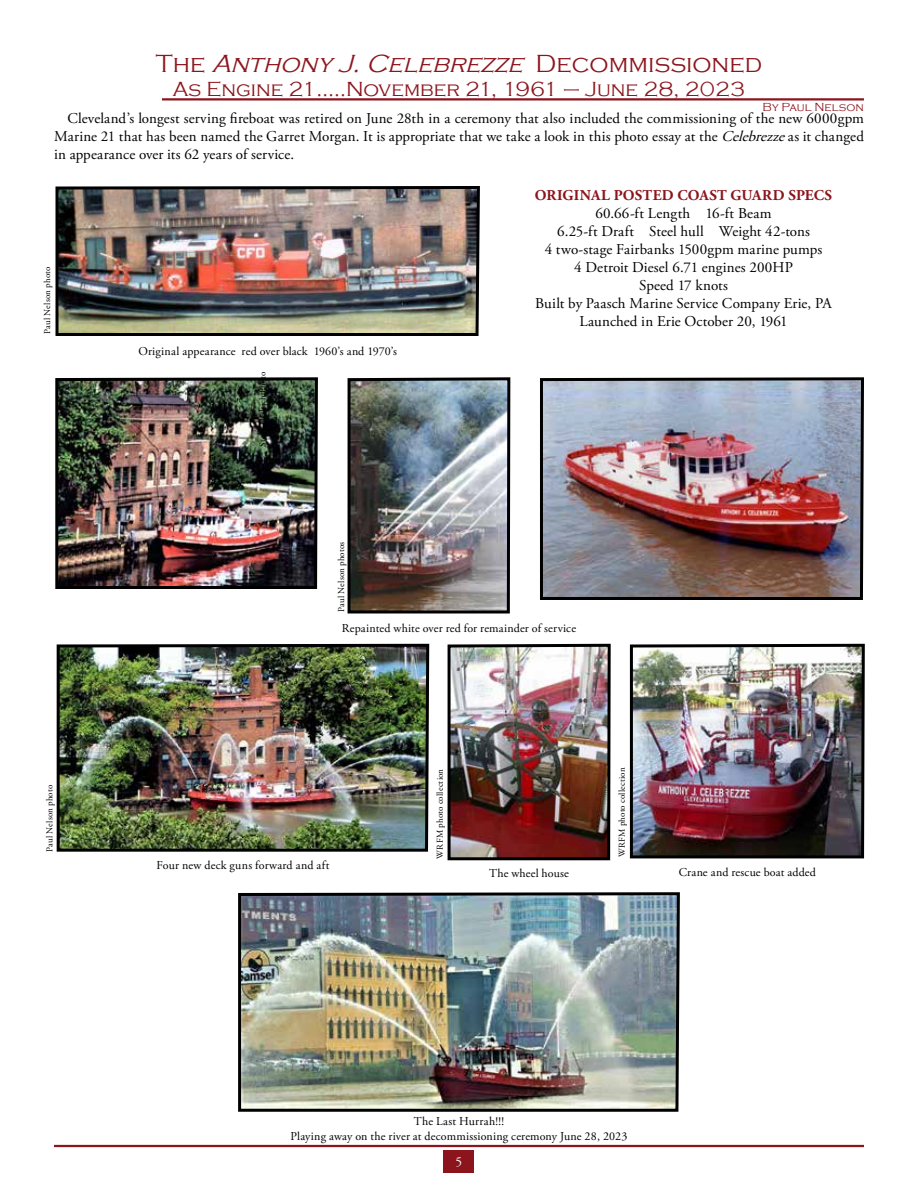
<style>
.page{position:relative;width:918px;height:1188px;background:#fff}
.page>*{position:absolute;margin:0;border:0;box-sizing:border-box;transform-origin:0 0}
.t1{font:italic 300 25.5px "Copperplate Gothic";color:#8c151d}
.t2{font:300 21px "Copperplate Gothic";color:#8c151d}
.t3{font:15px/18px "Adobe Garamond Pro";letter-spacing:.01em;color:#000;text-align:justify}
.t4{font:700 15px "Adobe Garamond Pro";letter-spacing:.015em;color:#8c151d}
.t5{font:13.5px "Adobe Garamond Pro";color:#fff}
.t6{font:12px/14.4px "Adobe Garamond Pro";letter-spacing:.015em;color:#000;text-align:center}
.t7{font:300 12px "Copperplate Gothic";letter-spacing:.01em;color:#8c151d}
.t8{font:9px "Adobe Garamond Pro";letter-spacing:.01em;color:#000}
.s1{font-style:normal}
.s2{font-style:italic}
</style>
<div class="page">
<div style="left:444px;top:1150px;width:30px;height:23px;background:#8c151d"></div>
<hr style="left:54px;top:1145px;width:810px;height:2px;background:#8c151d">
<hr style="left:162px;top:98px;width:702px;height:2px;background:#8c151d">
<img style="left:55px;top:186px;width:425px;height:150px">
<img style="left:347px;top:377px;width:164px;height:237px">
<img style="left:55px;top:377px;width:263px;height:212px">
<img style="left:56px;top:643px;width:374px;height:209px">
<img style="left:540px;top:377px;width:324px;height:223px">
<img style="left:447px;top:643px;width:164px;height:218px">
<img style="left:629px;top:643px;width:236px;height:216px">
<img style="left:238px;top:892px;width:442px;height:220px">
<h1 class="t1" style="left:156px;top:50px;width:608px"><span class="s1">T h e</span> AnthonyJ.Celebrezze <span class="s1">D e c o m m i s s i o n e d</span></h1>
<h2 class="t2" style="left:173px;top:78px;width:574px">As Engine 21…..November 21, 1961 – June 28, 2023</h2>
<p class="t7" style="left:762px;top:101px;width:103px">By Paul Nelson</p>
<p class="t3" style="left:54px;top:110px;width:811px;text-indent:14px">Cleveland’s longest serving fireboat was retired on June 28th in a ceremony that also included the commissioning of the new 6000gpm Marine 21 that has been named the Garret Morgan. It is appropriate that we take a look in this photo essay at the <span class="s2">Celebrezze</span>as it changed in appearance over its 62 years of service.</p>
<p class="t8" style="left:42px;top:334px;width:69px;rotate:-90deg">Paul Nelson photo</p>
<p class="t8" style="left:44px;top:852px;width:69px;rotate:-90deg">Paul Nelson photo</p>
<p class="t6" style="left:138px;top:345px;width:260px">Original appearance red over black 1960’s and 1970’s</p>
<p class="t8" style="left:257px;top:447px;width:76px;rotate:-90deg">Steve Nedrich Photo</p>
<p class="t8" style="left:336px;top:612px;width:72px;rotate:-90deg">Paul Nelson photos</p>
<p class="t4" style="left:535px;top:186px;width:299px">ORIGINAL POSTED COAST GUARD SPECS</p>
<p class="t3" style="left:535px;top:205px;width:298px;text-align:center">60.66-ft Length 16-ft Beam<br>6.25-ft Draft Steel hull Weight 42-tons<br>4 two-stage Fairbanks 1500gpm marine pumps<br>4 Detroit Diesel 6.71 engines 200HP<br>Speed 17 knots<br>Built by Paasch Marine Service Company Erie, PA Launched in Erie October 20, 1961</p>
<p class="t6" style="left:342px;top:621px;width:236px">Repainted white over red for remainder of service</p>
<p class="t6" style="left:156px;top:859px;width:174px">Four new deck guns forward and aft</p>
<p class="t8" style="left:435px;top:859px;width:91px;rotate:-90deg">WRFM photo collection</p>
<p class="t8" style="left:617px;top:857px;width:91px;rotate:-90deg">WRFM photo collection</p>
<p class="t6" style="left:489px;top:867px;width:81px">The wheel house</p>
<p class="t6" style="left:679px;top:866px;width:139px">Crane and rescue boat added</p>
<p class="t6" style="left:291px;top:1115px;width:338px">The Last Hurrah!!!<br>Playing away on the river at decommissioning ceremony June 28, 2023</p>
<p class="t5" style="left:456px;top:1154px;width:8px">5</p>
</div>
